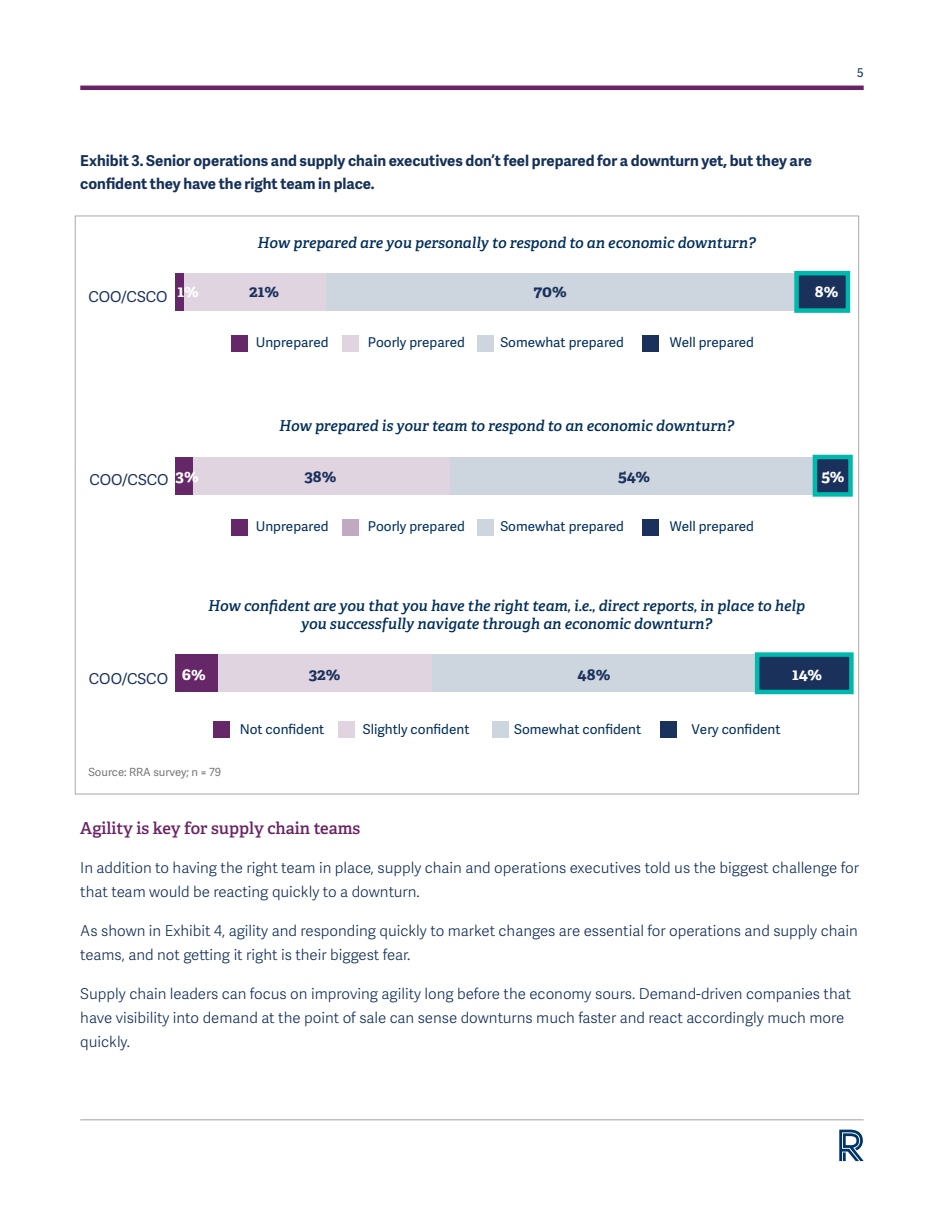
<style>
.page{position:relative;width:944px;height:1214px;background:#fff}
.page>*{position:absolute;margin:0;border:0;box-sizing:border-box;transform-origin:0 0}
.t1{font:600 16.5px "Adelle";color:#6a2364}
.t2{font:700 16.5px "Adelle";color:#fff}
.t3{font:700 16.5px "Adelle";letter-spacing:-.005em;color:#1a315c}
.t4{font:700 16.5px "Adelle";color:#1a315b}
.t5{font:15px/24px "Adelle Sans Lt";color:#153059}
.t6{font:italic 600 15px/18px "Adelle";color:#002e5c;text-align:center}
.t7{font:700 15px/22.5px "Adelle Sans";color:#153059}
.t8{font:15px "Adelle Sans";color:#1a315b}
.t9{font:13.5px "Adelle Sans";color:#002e5c}
.t10{font:12px "Adelle Sans";color:#002d57}
.body{font:11.25px "Adelle Sans";color:#77777a}
</style>
<div class="page">
<svg style="left:839px;top:1129px;width:24px;height:32px"></svg>
<hr style="left:80px;top:86px;width:783px;height:4px;background:#6a2364">
<hr style="left:80px;top:1119px;width:783px;height:1px;background:#9fa3a6">
<div style="left:325px;top:273px;width:471px;height:37px;background:#cdd6df"></div>
<div style="left:183px;top:273px;width:142px;height:37px;background:#e0d4e1"></div>
<div style="left:175px;top:273px;width:8px;height:37px;background:#652767"></div>
<div style="left:796px;top:273px;width:51px;height:37px;background:#1a315b"></div>
<div style="left:794px;top:271px;width:56px;height:42px;border:4px solid #00b9ad"></div>
<div style="left:450px;top:457px;width:364px;height:37px;background:#cdd6df"></div>
<div style="left:193px;top:457px;width:257px;height:37px;background:#e0d4e1"></div>
<div style="left:175px;top:457px;width:18px;height:37px;background:#652767"></div>
<div style="left:814px;top:457px;width:36px;height:37px;background:#1a315b"></div>
<div style="left:812px;top:455px;width:40px;height:41px;border:4px solid #00b9ad"></div>
<div style="left:431px;top:654px;width:326px;height:38px;background:#cdd6df"></div>
<div style="left:217px;top:654px;width:214px;height:38px;background:#e0d4e1"></div>
<div style="left:175px;top:654px;width:42px;height:38px;background:#652767"></div>
<div style="left:757px;top:654px;width:94px;height:38px;background:#1a315b"></div>
<div style="left:755px;top:652px;width:98px;height:42px;border:4px solid #00b9ad"></div>
<div style="left:232px;top:335px;width:16px;height:16px;background:#652767"></div>
<div style="left:342px;top:335px;width:16px;height:16px;background:#e0d4e1"></div>
<div style="left:477px;top:335px;width:17px;height:16px;background:#cdd6df"></div>
<div style="left:642px;top:335px;width:16px;height:16px;background:#1a315b"></div>
<div style="left:232px;top:519px;width:16px;height:16px;background:#652767"></div>
<div style="left:342px;top:519px;width:16px;height:16px;background:#c1a9c2"></div>
<div style="left:477px;top:519px;width:17px;height:16px;background:#cdd6df"></div>
<div style="left:642px;top:519px;width:16px;height:16px;background:#1a315b"></div>
<div style="left:213px;top:721px;width:16px;height:17px;background:#652767"></div>
<div style="left:338px;top:721px;width:16px;height:17px;background:#e0d4e1"></div>
<div style="left:492px;top:721px;width:16px;height:17px;background:#cdd6df"></div>
<div style="left:661px;top:721px;width:16px;height:17px;background:#1a315b"></div>
<p class="t10" style="left:857px;top:64px;width:8px">5</p>
<p class="t7" style="left:80px;top:149px;width:733px">Exhibit 3. Senior operations and supply chain executives don’t feel prepared for a downturn yet, but they are confident they have the right team in place.</p>
<p class="t6" style="left:257px;top:233px;width:499px">How prepared are you personally to respond to an economic downturn?</p>
<p class="t8" style="left:88px;top:286px;width:81px">COO/CSCO</p>
<p class="t2" style="left:177px;top:279px;width:23px">1%</p>
<p class="t3" style="left:249px;top:279px;width:31px">21%</p>
<p class="t3" style="left:533px;top:279px;width:35px">70%</p>
<p class="t9" style="left:256px;top:333px;width:74px">Unprepared</p>
<p class="t9" style="left:368px;top:333px;width:99px">Poorly prepared</p>
<p class="t9" style="left:500px;top:333px;width:125px">Somewhat prepared</p>
<p class="t9" style="left:669px;top:333px;width:86px">Well prepared</p>
<p class="t2" style="left:814px;top:279px;width:25px">8%</p>
<p class="t6" style="left:279px;top:416px;width:456px">How prepared is your team to respond to an economic downturn?</p>
<p class="t2" style="left:175px;top:464px;width:25px">3%</p>
<p class="t3" style="left:304px;top:464px;width:34px">38%</p>
<p class="t3" style="left:618px;top:464px;width:33px">54%</p>
<p class="t8" style="left:89px;top:469px;width:81px">COO/CSCO</p>
<p class="t9" style="left:256px;top:517px;width:74px">Unprepared</p>
<p class="t9" style="left:368px;top:517px;width:99px">Poorly prepared</p>
<p class="t9" style="left:500px;top:517px;width:125px">Somewhat prepared</p>
<p class="t9" style="left:669px;top:517px;width:86px">Well prepared</p>
<p class="t2" style="left:821px;top:464px;width:25px">5%</p>
<p class="t6" style="left:208px;top:596px;width:598px">How confident are you that you have the right team, i.e., direct reports, in place to help you successfully navigate through an economic downturn?</p>
<p class="t8" style="left:89px;top:668px;width:81px">COO/CSCO</p>
<p class="t2" style="left:182px;top:662px;width:25px">6%</p>
<p class="body" style="left:88px;top:764px;width:134px">Source: RRA survey; n = 79</p>
<p class="t4" style="left:309px;top:662px;width:33px">32%</p>
<p class="t4" style="left:577px;top:662px;width:34px">48%</p>
<p class="t2" style="left:792px;top:662px;width:31px">14%</p>
<p class="t9" style="left:240px;top:719px;width:86px">Not confident</p>
<p class="t9" style="left:363px;top:719px;width:108px">Slightly confident</p>
<p class="t9" style="left:514px;top:719px;width:128px">Somewhat confident</p>
<p class="t9" style="left:691px;top:719px;width:90px">Very confident</p>
<p class="t1" style="left:80px;top:816px;width:281px">Agility is key for supply chain teams</p>
<p class="t5" style="left:80px;top:855px;width:780px">In addition to having the right team in place, supply chain and operations executives told us the biggest challenge for that team would be reacting quickly to a downturn.</p>
<p class="t5" style="left:80px;top:918px;width:779px">As shown in Exhibit 4, agility and responding quickly to market changes are essential for operations and supply chain teams, and not getting it right is their biggest fear.</p>
<p class="t5" style="left:80px;top:981px;width:772px">Supply chain leaders can focus on improving agility long before the economy sours. Demand-driven companies that have visibility into demand at the point of sale can sense downturns much faster and react accordingly much more quickly.</p>
</div>
